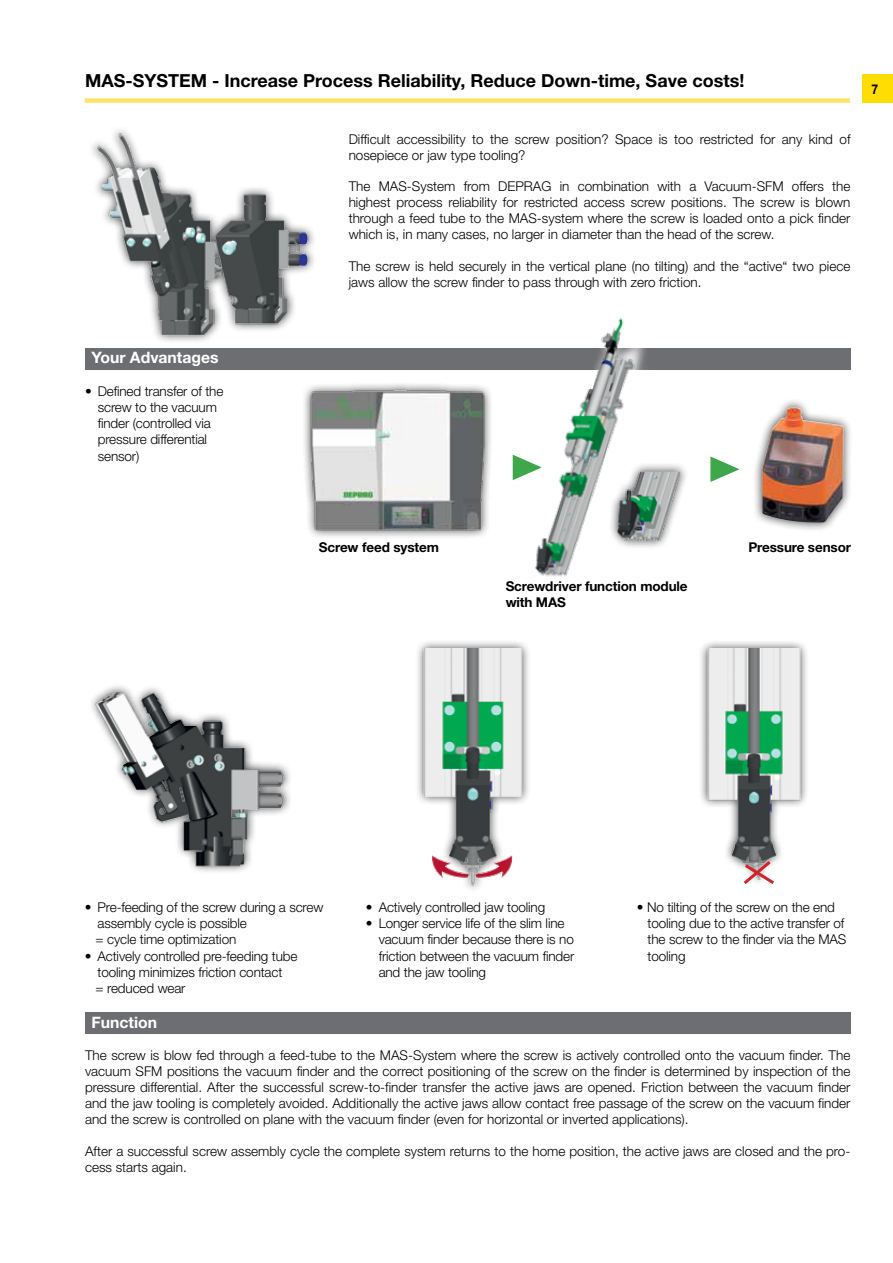
<style>
.page{position:relative;width:893px;height:1263px;background:#fff}
.page>*{position:absolute;margin:0;border:0;box-sizing:border-box;transform-origin:0 0}
.t1{font:700 18px "Helvetica Neue LT Std";color:#000}
.t2{font:700 15.75px "Helvetica Neue LT Std";color:#fff}
.t3{font:300 13.5px/16.2px "Helvetica Neue LT Std";letter-spacing:-.01em;color:#000}
.t4{font:700 13.5px/16.2px "Helvetica Neue LT Std";letter-spacing:-.01em;color:#000}
.t5{font:700 13.5px "Helvetica Neue LT Std";letter-spacing:-.01em;color:#000;scale:.9 1}
</style>
<div class="page">
<div style="left:863px;top:74px;width:30px;height:29px;background:#fd0"></div>
<div style="left:85px;top:98px;width:765px;height:5px;background:#ffe56b"></div>
<div style="left:85px;top:348px;width:765px;height:21px;background:#6d6e71"></div>
<div style="left:85px;top:1013px;width:765px;height:21px;background:#6d6e71"></div>
<img style="left:92px;top:130px;width:222px;height:211px">
<div style="left:301px;top:381px;width:193px;height:158px;background:#000;opacity:.75"></div>
<img style="left:301px;top:386px;width:133px;height:153px">
<svg style="left:434px;top:369px;width:326px;height:170px"></svg>
<div style="left:546px;top:330px;width:114px;height:272px;background:#fff"></div>
<img style="left:504px;top:318px;width:145px;height:259px">
<div style="left:752px;top:398px;width:101px;height:134px;background:#000;opacity:.75"></div>
<img style="left:762px;top:407px;width:82px;height:116px">
<div style="left:608px;top:462px;width:81px;height:88px;background:#000;opacity:.75"></div>
<img style="left:616px;top:470px;width:67px;height:73px">
<svg style="left:513px;top:455px;width:29px;height:25px"></svg>
<svg style="left:710px;top:456px;width:29px;height:26px"></svg>
<div style="left:88px;top:683px;width:204px;height:191px;background:#000;opacity:.75"></div>
<img style="left:89px;top:690px;width:201px;height:177px">
<div style="left:415px;top:639px;width:117px;height:255px;background:#000;opacity:.75"></div>
<img style="left:415px;top:649px;width:117px;height:243px">
<div style="left:698px;top:639px;width:111px;height:248px;background:#000;opacity:.75"></div>
<img style="left:698px;top:649px;width:111px;height:234px">
<svg style="left:740px;top:858px;width:37px;height:29px"></svg>
<img style="left:432px;top:854px;width:80px;height:26px">
<h1 class="t1" style="left:85px;top:70px;width:661px">MAS-SYSTEM - Increase Process Reliability, Reduce Down-time, Save costs!</h1>
<p class="t5" style="left:871px;top:81px;width:9px">7</p>
<p class="t2" style="left:91px;top:348px;width:129px">Your Advantages</p>
<p class="t3" style="left:98px;top:383px;width:127px;text-indent:-13px">• Defined transfer of the screw to the vacuum finder (controlled via pressure differential sensor)</p>
<p class="t3" style="left:349px;top:131px;width:503px">Difficult accessibility to the screw position? Space is too restricted for any kind of nosepiece or jaw type tooling?</p>
<p class="t3" style="left:349px;top:178px;width:503px;text-align:justify">The MAS-System from DEPRAG in combination with a Vacuum-SFM offers the highest process reliability for restricted access screw positions. The screw is blown through a feed tube to the MAS-system where the screw is loaded onto a pick finder which is, in many cases, no larger in diameter than the head of the screw.</p>
<p class="t3" style="left:349px;top:258px;width:503px">The screw is held securely in the vertical plane (no tilting) and the “active“ two piece jaws allow the screw finder to pass through with zero friction.</p>
<p class="t4" style="left:319px;top:539px;width:122px">Screw feed system</p>
<p class="t4" style="left:506px;top:578px;width:183px">Screwdriver function module with MAS</p>
<p class="t4" style="left:748px;top:539px;width:104px">Pressure sensor</p>
<p class="t3" style="left:96px;top:899px;width:229px;text-indent:-11px">• Pre-feeding of the screw during a screw assembly cycle is possible<br>= cycle time optimization</p>
<p class="t3" style="left:96px;top:947px;width:203px;text-indent:-11px">• Actively controlled pre-feeding tube tooling minimizes friction contact<br>= reduced wear</p>
<p class="t3" style="left:366px;top:899px;width:181px">• Actively controlled jaw tooling</p>
<p class="t3" style="left:379px;top:915px;width:197px;text-indent:-13px">• Longer service life of the slim line vacuum finder because there is no friction between the vacuum finder and the jaw tooling</p>
<p class="t3" style="left:648px;top:899px;width:200px;text-indent:-11px">• No tilting of the screw on the end tooling due to the active transfer of the screw to the finder via the MAS tooling</p>
<p class="t2" style="left:91px;top:1013px;width:67px">Function</p>
<p class="t3" style="left:85px;top:1047px;width:767px;text-align:justify">The screw is blow fed through a feed-tube to the MAS-System where the screw is actively controlled onto the vacuum finder. The vacuum SFM positions the vacuum finder and the correct positioning of the screw on the finder is determined by inspection of the pressure differential. After the successful screw-to-finder transfer the active jaws are opened. Friction between the vacuum finder and the jaw tooling is completely avoided. Additionally the active jaws allow contact free passage of the screw on the vacuum finder and the screw is controlled on plane with the vacuum finder (even for horizontal or inverted applications).</p>
<p class="t3" style="left:85px;top:1143px;width:767px">After a successful screw assembly cycle the complete system returns to the home position, the active jaws are closed and the pro&shy;cess starts again.</p>
</div>
